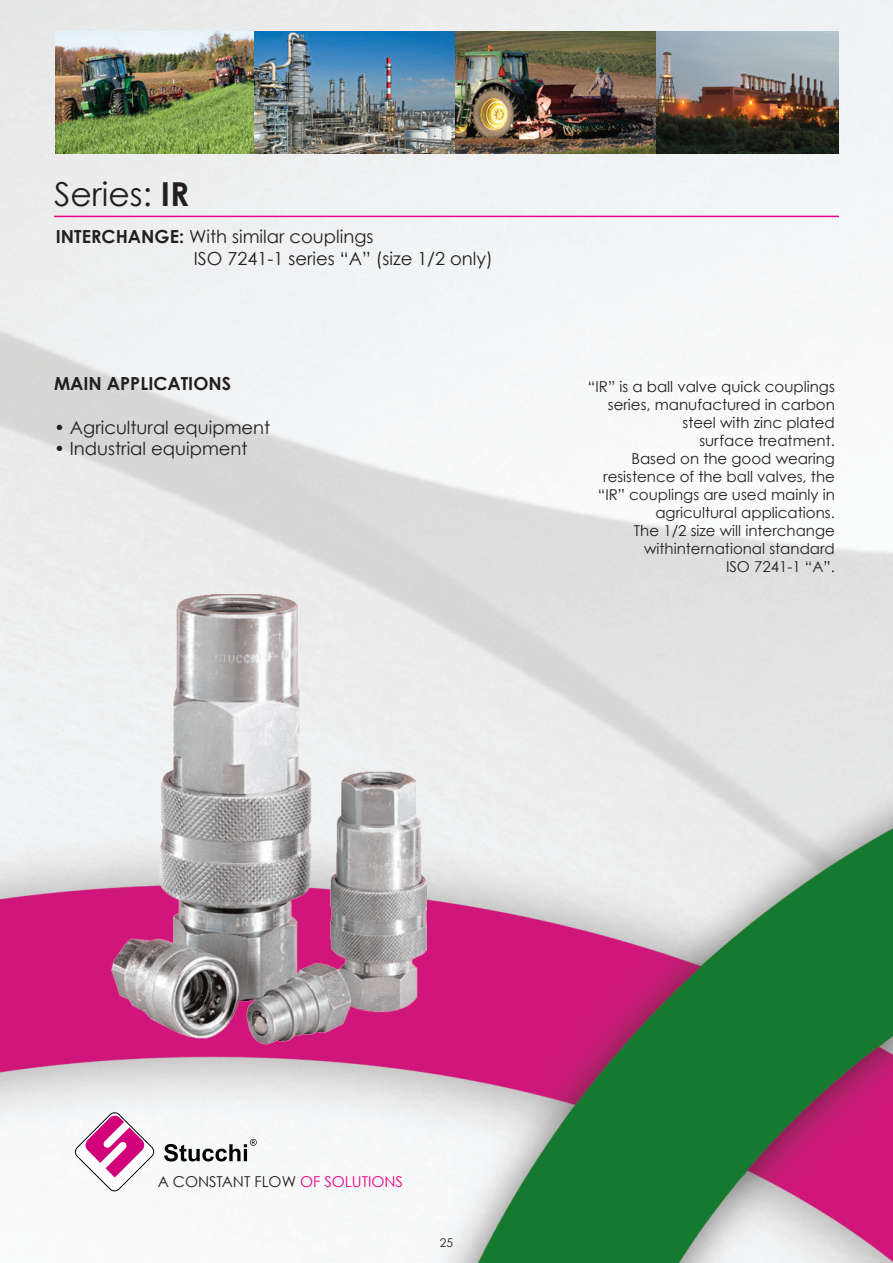
<style>
.page{position:relative;width:893px;height:1263px;background:#fff}
.page>*{position:absolute;margin:0;border:0;box-sizing:border-box;transform-origin:0 0}
.t1{font:33px "Century Gothic";color:#231f20}
.t2{font:18px/21.6px "Century Gothic";color:#231f20}
.t3{font:700 18px "Century Gothic";color:#231f20}
.t4{font:15px/18px "Century Gothic";color:#231f20;text-align:right}
.t5{font:12px "Century Gothic";color:#231f20}
.s1{font-weight:700}
.s2{color:#ed028c}
</style>
<div class="page">
<img style="left:0;top:0;width:893px;height:1263px">
<hr style="left:54px;top:216px;width:785px;height:1px;background:#ed028c">
<img style="left:655px;top:32px;width:184px;height:121px">
<img style="left:55px;top:31px;width:600px;height:122px">
<img style="left:111px;top:595px;width:315px;height:449px">
<svg style="left:75px;top:1111px;width:81px;height:82px"></svg>
<svg style="left:164px;top:1139px;width:93px;height:22px"></svg>
<h1 class="t1" style="left:54px;top:174px;width:137px">Series: <span class="s1">IR</span></h1>
<p class="t2" style="left:194px;top:226px;width:300px;text-indent:-138px"><span class="s1">INTERCHANGE:</span> With similar couplings<br>ISO 7241-1 series “A” (size 1/2 only)</p>
<p class="t3" style="left:54px;top:373px;width:179px">MAIN APPLICATIONS</p>
<p class="t2" style="left:54px;top:416px;width:218px">• Agricultural equipment</p>
<p class="t2" style="left:54px;top:438px;width:195px">• Industrial equipment</p>
<p class="t4" style="left:588px;top:377px;width:248px">“IR” is a ball valve quick couplings series, manufactured in carbon steel with zinc plated<br>surface treatment.<br>Based on the good wearing resistence of the ball valves, the “IR” couplings are used mainly in agricultural applications.<br>The 1/2 size will interchange withinternational standard<br>ISO 7241-1 “A”.</p>
<p class="t4" style="left:158px;top:1172px;width:247px">A CONSTANT FLOW <span class="s2">OF SOLUTIONS</span></p>
<p class="t5" style="left:440px;top:1235px;width:15px">25</p>
</div>
